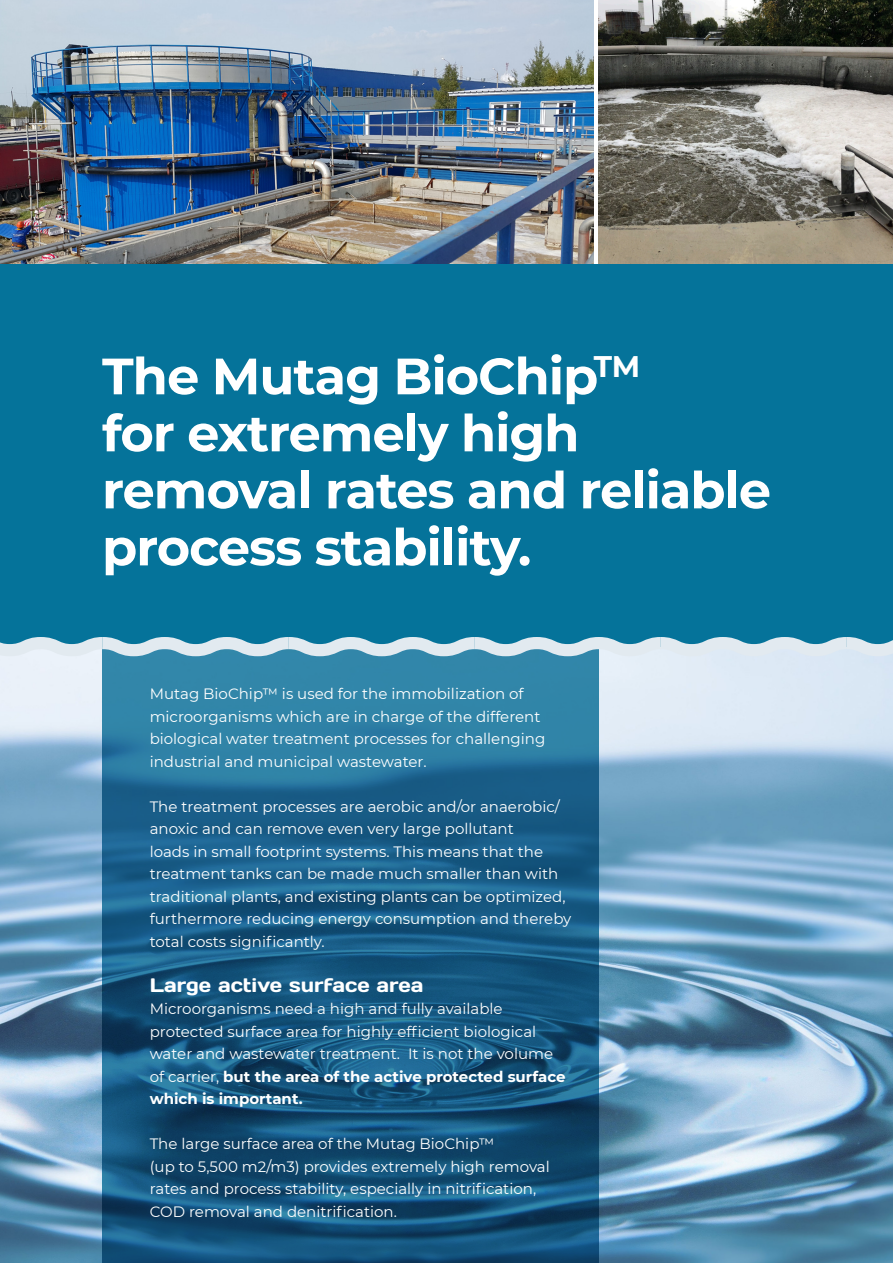
<style>
.page{position:relative;width:893px;height:1263px;background:#fff}
.page>*{position:absolute;margin:0;border:0;box-sizing:border-box;transform-origin:0 0}
.t1{font:700 51px/57px "Montserrat";letter-spacing:-.02em;color:#fff}
.t2{font:19.5px "Days One";color:#fff}
.t3{font:15px/22.5px "Montserrat";color:#fff}
.s1{font-weight:700}
</style>
<div class="page">
<img style="left:0;top:656px;width:893px;height:607px">
<div style="left:0;top:264px;width:893px;height:383px;background:#05739a"></div>
<svg style="left:102px;top:656px;width:497px;height:607px"></svg>
<img style="left:599px;top:0;width:294px;height:264px">
<svg style="left:0;top:637px;width:893px;height:19px"></svg>
<img style="left:0;top:0;width:594px;height:264px">
<p class="t1" style="left:102px;top:345px;width:670px">The Mutag BioChip<sup>TM<br></sup>for extremely high removal rates and reliable process stability.</p>
<p class="t3" style="left:150px;top:682px;width:397px">Mutag BioChip™ is used for the immobilization of microorganisms which are in charge of the different biological water treatment processes for challenging industrial and municipal wastewater.</p>
<p class="t3" style="left:150px;top:794px;width:423px">The treatment processes are aerobic and/or anaerobic/ anoxic and can remove even very large pollutant<br>loads in small footprint systems. This means that the treatment tanks can be made much smaller than with traditional plants, and existing plants can be optimized, furthermore reducing energy consumption and thereby total costs significantly.</p>
<p class="t2" style="left:150px;top:972px;width:275px">Large active surface area</p>
<p class="t3" style="left:150px;top:997px;width:417px">Microorganisms need a high and fully available protected surface area for highly efficient biological water and wastewater treatment. It is not the volume of carrier, <span class="s1">but the area of the active protected surface which is important.</span></p>
<p class="t3" style="left:150px;top:1132px;width:402px">The large surface area of the Mutag BioChip™<br>(up to 5,500 m2/m3) provides extremely high removal rates and process stability, especially in nitrification, COD removal and denitrification.</p>
</div>
